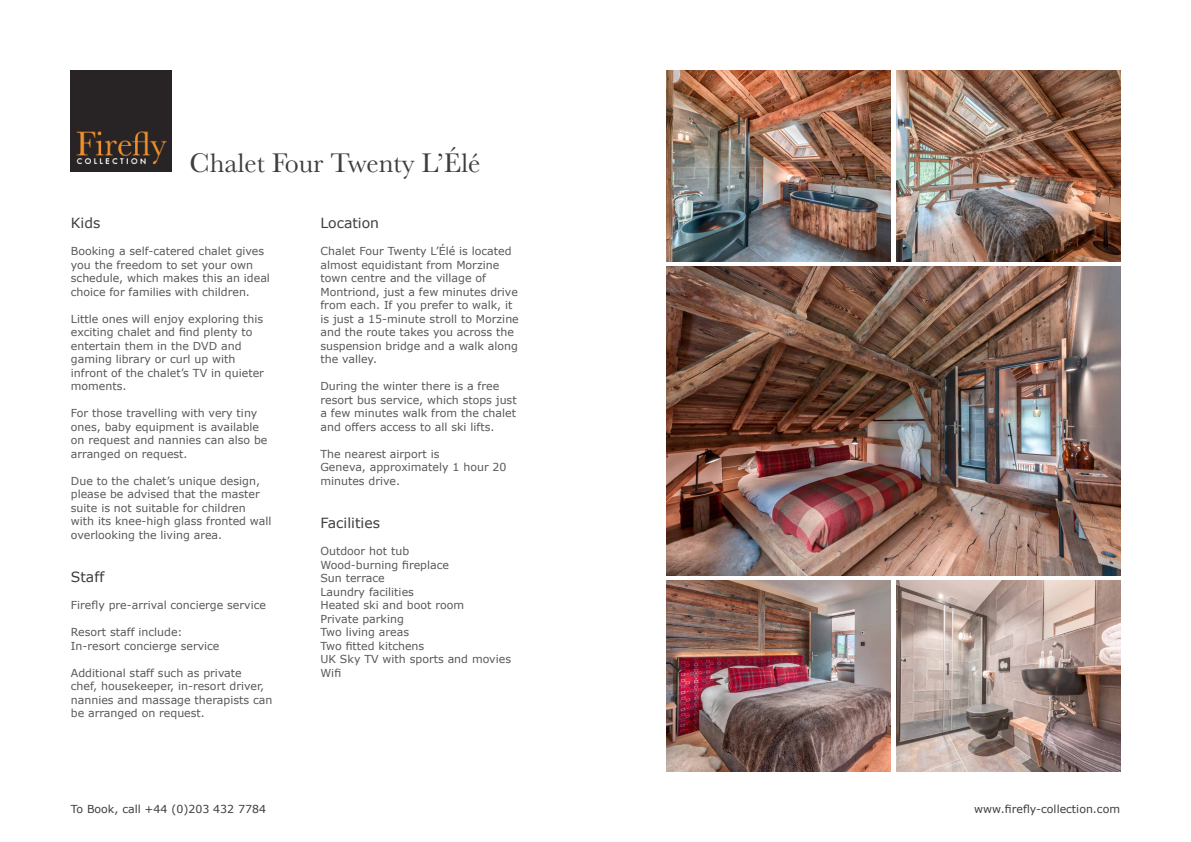
<style>
.page{position:relative;width:1191px;height:842px;background:#fff}
.page>*{position:absolute;margin:0;border:0;box-sizing:border-box;transform-origin:0 0}
.t1{font:28px "Baskerville";color:#3e3e3f}
.t2{font:14px "Verdana";color:#3e3e3f}
.t3{font:11px/13.5px "Verdana";color:#57585a}
.t4{font:11px "Verdana";color:#3e3e3f}
</style>
<div class="page">
<img style="left:71px;top:71px;width:101px;height:101px">
<img style="left:666px;top:267px;width:454px;height:308px">
<img style="left:666px;top:71px;width:224px;height:190px">
<img style="left:896px;top:71px;width:224px;height:190px">
<img style="left:896px;top:581px;width:224px;height:190px">
<img style="left:666px;top:581px;width:224px;height:190px">
<p class="t1" style="left:190px;top:145px;width:292px">Chalet Four Twenty L’Élé</p>
<p class="t2" style="left:71px;top:214px;width:31px">Kids</p>
<p class="t3" style="left:71px;top:244px;width:201px">Booking a self-catered chalet gives you the freedom to set your own schedule, which makes this an ideal choice for families with children.</p>
<p class="t3" style="left:71px;top:312px;width:194px">Little ones will enjoy exploring this exciting chalet and find plenty to entertain them in the DVD and gaming library or curl up with infront of the chalet’s TV in quieter moments.</p>
<p class="t3" style="left:71px;top:406px;width:198px">For those travelling with very tiny ones, baby equipment is available on request and nannies can also be arranged on request.</p>
<p class="t3" style="left:71px;top:474px;width:202px">Due to the chalet’s unique design, please be advised that the master suite is not suitable for children with its knee-high glass fronted wall overlooking the living area.</p>
<p class="t2" style="left:71px;top:568px;width:35px">Staff</p>
<p class="t3" style="left:71px;top:599px;width:197px">Firefly pre-arrival concierge service</p>
<p class="t3" style="left:71px;top:626px;width:113px">Resort staff include:</p>
<p class="t3" style="left:71px;top:639px;width:150px">In-resort concierge service</p>
<p class="t3" style="left:71px;top:666px;width:203px">Additional staff such as private<br>chef, housekeeper, in-resort driver, nannies and massage therapists can be arranged on request.</p>
<p class="t4" style="left:71px;top:802px;width:197px">To Book, call +44 (0)203 432 7784</p>
<p class="t2" style="left:320px;top:214px;width:60px">Location</p>
<p class="t3" style="left:320px;top:244px;width:200px">Chalet Four Twenty L’Élé is located almost equidistant from Morzine town centre and the village of<br>Montriond, just a few minutes drive from each. If you prefer to walk, it is just a 15-minute stroll to Morzine and the route takes you across the suspension bridge and a walk along the valley.</p>
<p class="t3" style="left:320px;top:379px;width:198px">During the winter there is a free resort bus service, which stops just a few minutes walk from the chalet and offers access to all ski lifts.</p>
<p class="t3" style="left:320px;top:447px;width:188px">The nearest airport is<br>Geneva, approximately 1 hour 20 minutes drive.</p>
<p class="t2" style="left:320px;top:514px;width:61px">Facilities</p>
<p class="t3" style="left:320px;top:545px;width:90px">Outdoor hot tub</p>
<p class="t3" style="left:320px;top:558px;width:130px">Wood-burning fireplace</p>
<p class="t3" style="left:320px;top:572px;width:66px">Sun terrace</p>
<p class="t3" style="left:320px;top:585px;width:95px">Laundry facilities</p>
<p class="t3" style="left:320px;top:599px;width:145px">Heated ski and boot room</p>
<p class="t3" style="left:320px;top:612px;width:85px">Private parking</p>
<p class="t3" style="left:320px;top:626px;width:90px">Two living areas</p>
<p class="t3" style="left:320px;top:639px;width:105px">Two fitted kitchens</p>
<p class="t3" style="left:320px;top:653px;width:192px">UK Sky TV with sports and movies</p>
<p class="t3" style="left:320px;top:666px;width:22px">Wifi</p>
<p class="t4" style="left:974px;top:802px;width:147px">www.firefly-collection.com</p>
</div>
